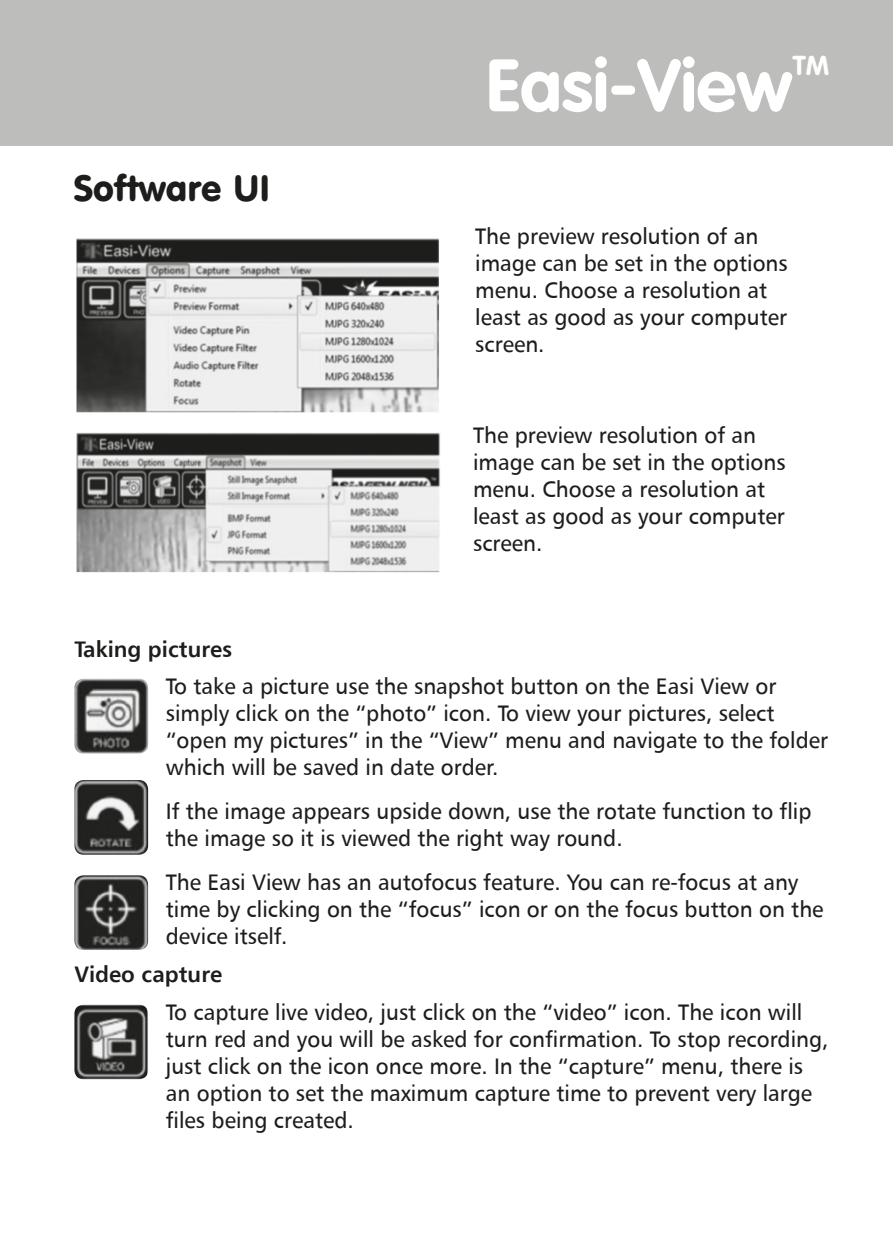
<style>
.page{position:relative;width:893px;height:1259px;background:#fff}
.page>*{position:absolute;margin:0;border:0;box-sizing:border-box;transform-origin:0 0}
.FRONT{font:700 72.9px "VAG Rounded";color:#fff}
.sub_head{font:36px "VAG Rounded BT";color:#1d1d1b}
.FRONT-2{font:700 27px "VAG Rounded";color:#fff}
.body_copy{font:22.5px/27px "Humanist 777 TL Roman B";color:#1d1d1b}
.body_copy-2{font:22.5px "Humanist 777 TL Bold B";color:#1d1d1b}
</style>
<div class="page">
<div style="left:0;top:0;width:893px;height:145px;background:#bdbdbc"></div>
<img style="left:76px;top:238px;width:364px;height:335px">
<img style="left:74px;top:679px;width:74px;height:74px">
<img style="left:74px;top:1004px;width:74px;height:75px">
<img style="left:74px;top:780px;width:74px;height:74px">
<img style="left:74px;top:875px;width:74px;height:75px">
<p class="sub_head" style="left:73px;top:166px;width:198px">Software UI</p>
<p class="body_copy-2" style="left:74px;top:634px;width:159px">Taking pictures</p>
<p class="FRONT" style="left:486px;top:43px;width:308px">Easi-View</p>
<p class="FRONT-2" style="left:793px;top:50px;width:38px">TM</p>
<p class="body_copy" style="left:475px;top:222px;width:314px">The preview resolution of an image can be set in the options menu. Choose a resolution at least as good as your computer screen.</p>
<p class="body_copy" style="left:473px;top:421px;width:314px">The preview resolution of an image can be set in the options menu. Choose a resolution at least as good as your computer screen.</p>
<p class="body_copy" style="left:166px;top:672px;width:664px">To take a picture use the snapshot button on the Easi View or simply click on the “photo” icon. To view your pictures, select “open my pictures” in the “View” menu and navigate to the folder which will be saved in date order.</p>
<p class="body_copy" style="left:166px;top:797px;width:647px">If the image appears upside down, use the rotate function to flip the image so it is viewed the right way round.</p>
<p class="body_copy" style="left:166px;top:868px;width:659px">The Easi View has an autofocus feature. You can re-focus at any time by clicking on the “focus” icon or on the focus button on the device itself.</p>
<p class="body_copy-2" style="left:74px;top:960px;width:149px">Video capture</p>
<p class="body_copy" style="left:166px;top:997px;width:664px">To capture live video, just click on the “video” icon. The icon will turn red and you will be asked for confirmation. To stop recording, just click on the icon once more. In the “capture” menu, there is an option to set the maximum capture time to prevent very large files being created.</p>
</div>
